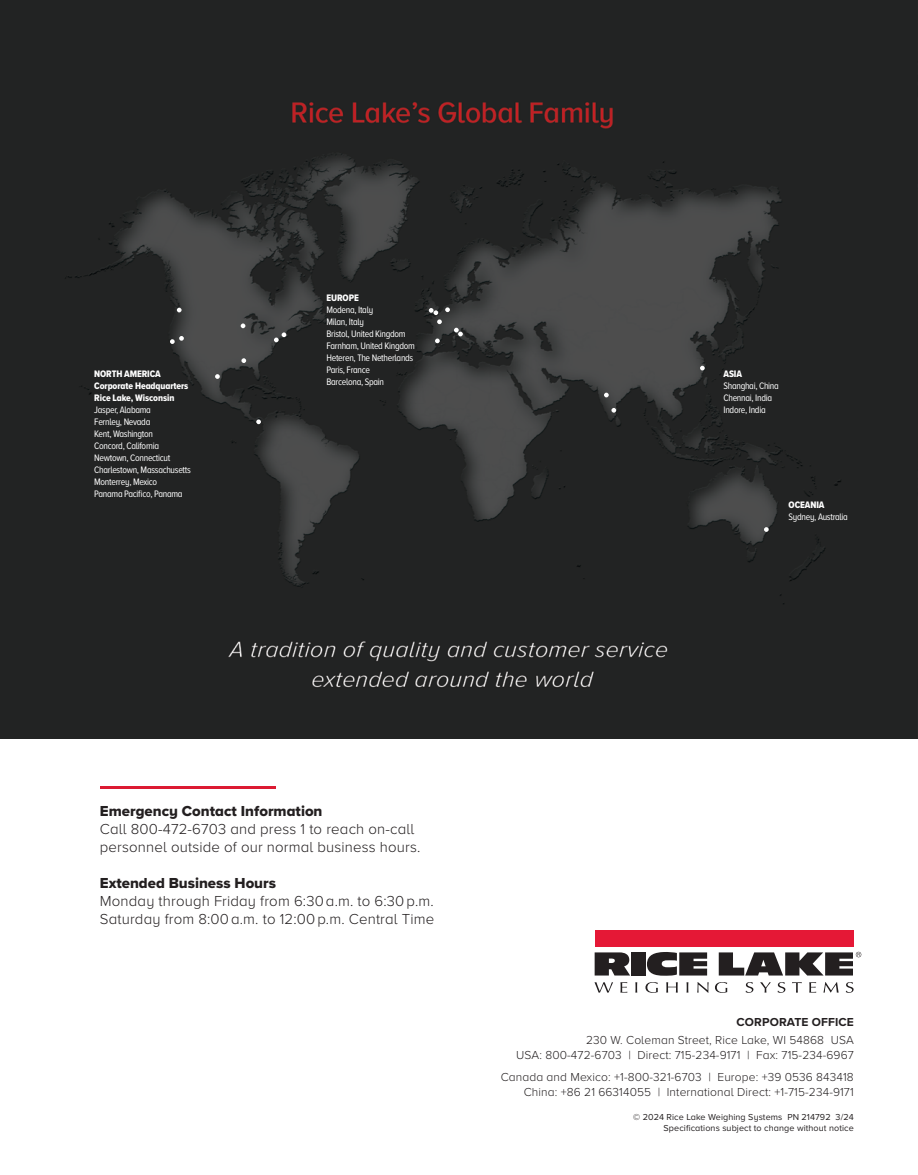
<style>
.page{position:relative;width:918px;height:1175px;background:#fff}
.page>*{position:absolute;margin:0;border:0;box-sizing:border-box;transform-origin:0 0}
.t1{font:300 15px/18px "Proxima Nova A";letter-spacing:.01em;color:#231f20}
.t2{font:15px "Proxima Nova A Extrabld";color:#231f20}
.t3{font:300 12px/15px "Proxima Nova A";letter-spacing:.01em;color:#231f20;text-align:right}
.t4{font:700 12px "Proxima Nova A";letter-spacing:.01em;color:#231f20}
.t5{font:9.75px "Proxima Nova A Cond";letter-spacing:-.03em;color:#fff}
.t6{font:9.75px/12px "Proxima Nova A Cond Extrabld";letter-spacing:-.01em;color:#fff}
.t7{font:9px/10.5px "Proxima Nova A";letter-spacing:.01em;color:#231f20;text-align:right}
</style>
<div class="page">
<img style="left:0;top:0;width:918px;height:739px">
<div style="left:595px;top:930px;width:259px;height:17px;background:#e51836"></div>
<svg style="left:595px;top:952px;width:35px;height:23px"></svg>
<div style="left:631px;top:952px;width:15px;height:23px;background:#231f20"></div>
<svg style="left:647px;top:952px;width:60px;height:23px"></svg>
<svg style="left:594px;top:982px;width:19px;height:10px"></svg>
<svg style="left:620px;top:982px;width:7px;height:10px"></svg>
<svg style="left:635px;top:982px;width:2px;height:10px"></svg>
<svg style="left:645px;top:982px;width:13px;height:10px"></svg>
<svg style="left:666px;top:982px;width:12px;height:10px"></svg>
<svg style="left:697px;top:982px;width:12px;height:10px"></svg>
<svg style="left:715px;top:982px;width:12px;height:10px"></svg>
<svg style="left:746px;top:982px;width:7px;height:10px"></svg>
<svg style="left:760px;top:982px;width:11px;height:10px"></svg>
<svg style="left:778px;top:982px;width:7px;height:10px"></svg>
<svg style="left:792px;top:982px;width:10px;height:10px"></svg>
<svg style="left:809px;top:982px;width:7px;height:10px"></svg>
<svg style="left:823px;top:982px;width:16px;height:10px"></svg>
<svg style="left:846px;top:982px;width:8px;height:10px"></svg>
<svg style="left:719px;top:951px;width:142px;height:24px"></svg>
<hr style="left:100px;top:786px;width:176px;height:3px;background:#dc1a32">
<svg style="left:241px;top:358px;width:5px;height:5px"></svg>
<svg style="left:215px;top:374px;width:5px;height:5px"></svg>
<svg style="left:256px;top:419px;width:5px;height:5px"></svg>
<svg style="left:170px;top:336px;width:14px;height:8px"></svg>
<svg style="left:177px;top:308px;width:5px;height:4px"></svg>
<svg style="left:241px;top:323px;width:4px;height:5px"></svg>
<svg style="left:611px;top:408px;width:5px;height:4px"></svg>
<svg style="left:764px;top:527px;width:5px;height:5px"></svg>
<svg style="left:700px;top:366px;width:5px;height:4px"></svg>
<svg style="left:274px;top:332px;width:12px;height:10px"></svg>
<svg style="left:604px;top:393px;width:5px;height:4px"></svg>
<svg style="left:429px;top:307px;width:34px;height:36px"></svg>
<p class="t6" style="left:94px;top:368px;width:68px">NORTH AMERICA</p>
<p class="t6" style="left:94px;top:380px;width:96px">Corporate Headquarters<br>Rice Lake, Wisconsin</p>
<p class="t5" style="left:94px;top:403px;width:58px">Jasper, Alabama</p>
<p class="t5" style="left:94px;top:415px;width:58px">Fernley, Nevada</p>
<p class="t5" style="left:94px;top:427px;width:60px">Kent, Washington</p>
<p class="t5" style="left:94px;top:439px;width:66px">Concord, California</p>
<p class="t5" style="left:94px;top:451px;width:78px">Newtown, Connecticut</p>
<p class="t5" style="left:94px;top:463px;width:98px">Charlestown, Massachusetts</p>
<p class="t5" style="left:94px;top:475px;width:64px">Monterrey, Mexico</p>
<p class="t5" style="left:94px;top:487px;width:90px">Panama Pacifico, Panama</p>
<p class="t6" style="left:326px;top:292px;width:34px">EUROPE</p>
<p class="t5" style="left:326px;top:303px;width:48px">Modena, Italy</p>
<p class="t5" style="left:326px;top:315px;width:39px">Milan, Italy</p>
<p class="t5" style="left:326px;top:327px;width:81px">Bristol, United Kingdom</p>
<p class="t5" style="left:326px;top:339px;width:90px">Farnham, United Kingdom</p>
<p class="t5" style="left:326px;top:351px;width:88px">Heteren, The Netherlands</p>
<p class="t5" style="left:326px;top:363px;width:45px">Paris, France</p>
<p class="t5" style="left:326px;top:375px;width:59px">Barcelona, Spain</p>
<p class="t6" style="left:724px;top:367px;width:20px">ASIA</p>
<p class="t5" style="left:724px;top:378px;width:57px">Shanghai, China</p>
<p class="t5" style="left:724px;top:390px;width:50px">Chennai, India</p>
<p class="t5" style="left:724px;top:402px;width:44px">Indore, India</p>
<p class="t6" style="left:789px;top:498px;width:37px">OCEANIA</p>
<p class="t5" style="left:789px;top:509px;width:61px">Sydney, Australia</p>
<p class="t2" style="left:100px;top:800px;width:224px">Emergency Contact Information</p>
<p class="t1" style="left:100px;top:819px;width:322px">Call 800-472-6703 and press 1 to reach on-call personnel outside of our normal business hours.</p>
<p class="t2" style="left:100px;top:872px;width:178px">Extended Business Hours</p>
<p class="t1" style="left:100px;top:891px;width:336px">Monday through Friday from 6:30 a.m. to 6:30 p.m.<br>Saturday from 8:00 a.m. to 12:00 p.m. Central Time</p>
<p class="t4" style="left:737px;top:1013px;width:119px">CORPORATE OFFICE</p>
<p class="t3" style="left:586px;top:1032px;width:269px">230 W. Coleman Street, Rice Lake, WI 54868 USA</p>
<p class="t3" style="left:516px;top:1047px;width:339px">USA: 800-472-6703 | Direct: 715-234-9171 | Fax: 715-234-6967</p>
<p class="t3" style="left:501px;top:1069px;width:355px">Canada and Mexico: +1-800-321-6703 | Europe: +39 0536 843418<br>China: +86 21 66314055 | International Direct: +1-715-234-9171</p>
<p class="t7" style="left:633px;top:1111px;width:222px">© 2024 Rice Lake Weighing Systems PN 214792 3/24<br>Specifications subject to change without notice</p>
</div>
